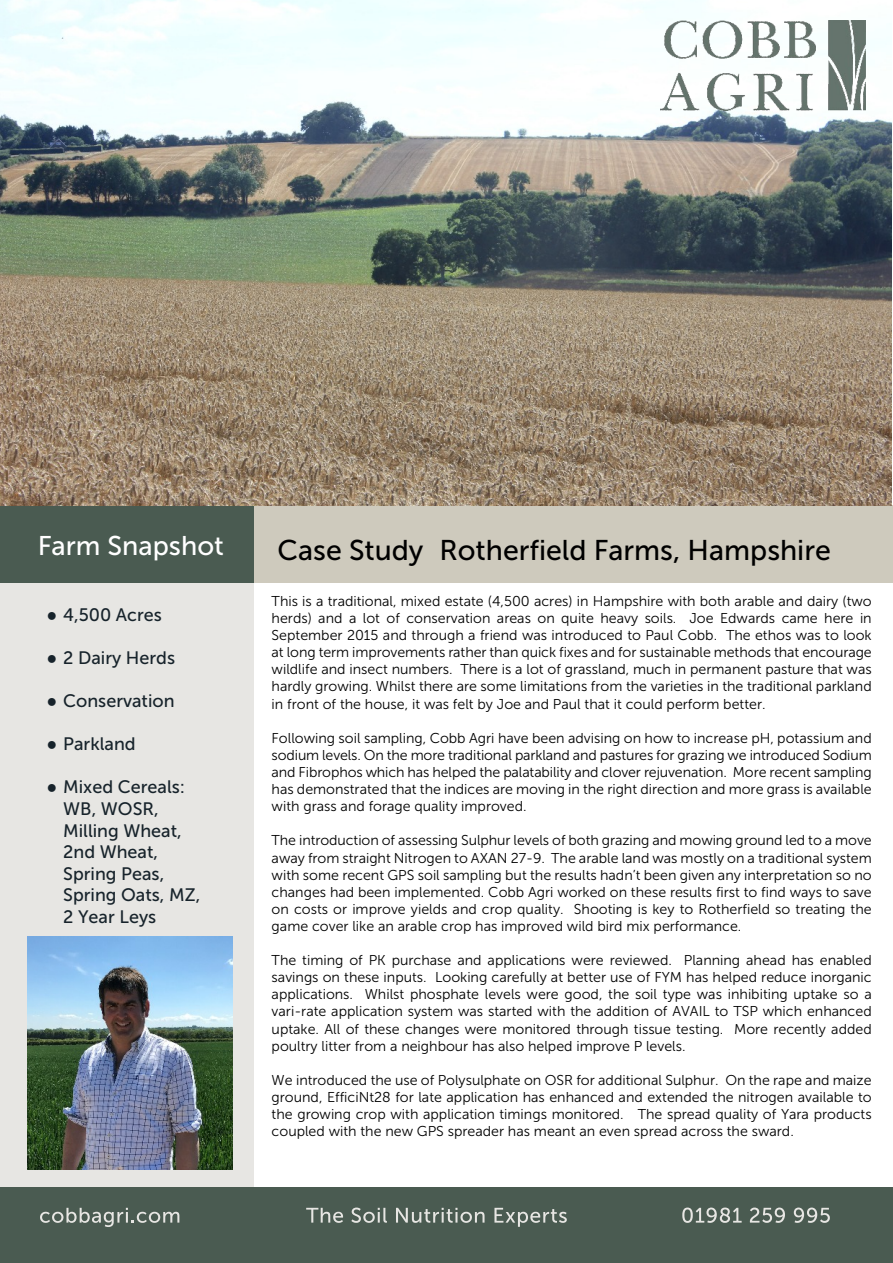
<style>
.page{position:relative;width:893px;height:1263px;background:#fff}
.page>*{position:absolute;margin:0;border:0;box-sizing:border-box;transform-origin:0 0}
.t1{font:28.5px "Museo Sans 500";color:#000}
.t2{font:27px "Museo Sans 500";color:#fff}
.t3{font:18px/21.6px "Museo Sans 500";color:#17232b}
.t4{font:14.25px/17.1px "Museo Sans 300";color:#000;text-align:justify}
.s1{font-family:"Times New Roman"}
</style>
<div class="page">
<div style="left:254px;top:506px;width:639px;height:77px;background:#cecabd"></div>
<div style="left:0;top:506px;width:254px;height:757px;background:#e7e6e3"></div>
<div style="left:0;top:1187px;width:893px;height:76px;background:#4a5b51"></div>
<svg style="left:40px;top:1208px;width:139px;height:19px"></svg>
<svg style="left:306px;top:1208px;width:37px;height:15px"></svg>
<svg style="left:351px;top:1207px;width:36px;height:16px"></svg>
<svg style="left:396px;top:1208px;width:89px;height:15px"></svg>
<svg style="left:494px;top:1208px;width:73px;height:19px"></svg>
<svg style="left:682px;top:1207px;width:60px;height:16px"></svg>
<svg style="left:750px;top:1207px;width:35px;height:16px"></svg>
<svg style="left:794px;top:1207px;width:36px;height:16px"></svg>
<div style="left:0;top:506px;width:254px;height:77px;background:#4a5b51"></div>
<img style="left:0;top:0;width:892px;height:505px">
<img style="left:661px;top:20px;width:204px;height:90px">
<img style="left:28px;top:937px;width:205px;height:232px">
<h2 class="t2" style="left:38px;top:535px;width:188px">Farm Snapshot</h2>
<h1 class="t1" style="left:278px;top:539px;width:555px">Case Study Rotherfield Farms, Hampshire</h1>
<p class="t3" style="left:46px;top:605px;width:117px"><span class="s1">●</span> 4,500 Acres</p>
<p class="t3" style="left:46px;top:648px;width:130px"><span class="s1">●</span> 2 Dairy Herds</p>
<p class="t3" style="left:46px;top:692px;width:130px"><span class="s1">●</span> Conservation</p>
<p class="t3" style="left:46px;top:735px;width:91px"><span class="s1">●</span> Parkland</p>
<p class="t3" style="left:63px;top:778px;width:139px;text-indent:-17px"><span class="s1">●</span> Mixed Cereals:<br>WB, WOSR,<br>Milling Wheat,<br>2nd Wheat,<br>Spring Peas,<br>Spring Oats, MZ,<br>2 Year Leys</p>
<p class="t4" style="left:272px;top:594px;width:602px">This is a traditional, mixed estate (4,500 acres) in Hampshire with both arable and dairy (two herds) and a lot of conservation areas on quite heavy soils. Joe Edwards came here in September 2015 and through a friend was introduced to Paul Cobb. The ethos was to look at long term improvements rather than quick fixes and for sustainable methods that encourage wildlife and insect numbers. There is a lot of grassland, much in permanent pasture that was hardly growing. Whilst there are some limitations from the varieties in the traditional parkland in front of the house, it was felt by Joe and Paul that it could perform better.</p>
<p class="t4" style="left:272px;top:731px;width:602px">Following soil sampling, Cobb Agri have been advising on how to increase pH, potassium and sodium levels. On the more traditional parkland and pastures for grazing we introduced Sodium and Fibrophos which has helped the palatability and clover rejuvenation. More recent sampling has demonstrated that the indices are moving in the right direction and more grass is available with grass and forage quality improved.</p>
<p class="t4" style="left:272px;top:833px;width:602px">The introduction of assessing Sulphur levels of both grazing and mowing ground led to a move away from straight Nitrogen to AXAN 27-9. The arable land was mostly on a traditional system with some recent GPS soil sampling but the results hadn’t been given any interpretation so no changes had been implemented. Cobb Agri worked on these results first to find ways to save on costs or improve yields and crop quality. Shooting is key to Rotherfield so treating the game cover like an arable crop has improved wild bird mix performance.</p>
<p class="t4" style="left:272px;top:953px;width:602px">The timing of PK purchase and applications were reviewed. Planning ahead has enabled savings on these inputs. Looking carefully at better use of FYM has helped reduce inorganic applications. Whilst phosphate levels were good, the soil type was inhibiting uptake so a vari-rate application system was started with the addition of AVAIL to TSP which enhanced uptake. All of these changes were monitored through tissue testing. More recently added poultry litter from a neighbour has also helped improve P levels.</p>
<p class="t4" style="left:272px;top:1073px;width:602px">We introduced the use of Polysulphate on OSR for additional Sulphur. On the rape and maize ground, EfficiNt28 for late application has enhanced and extended the nitrogen available to the growing crop with application timings monitored. The spread quality of Yara products coupled with the new GPS spreader has meant an even spread across the sward.</p>
</div>
